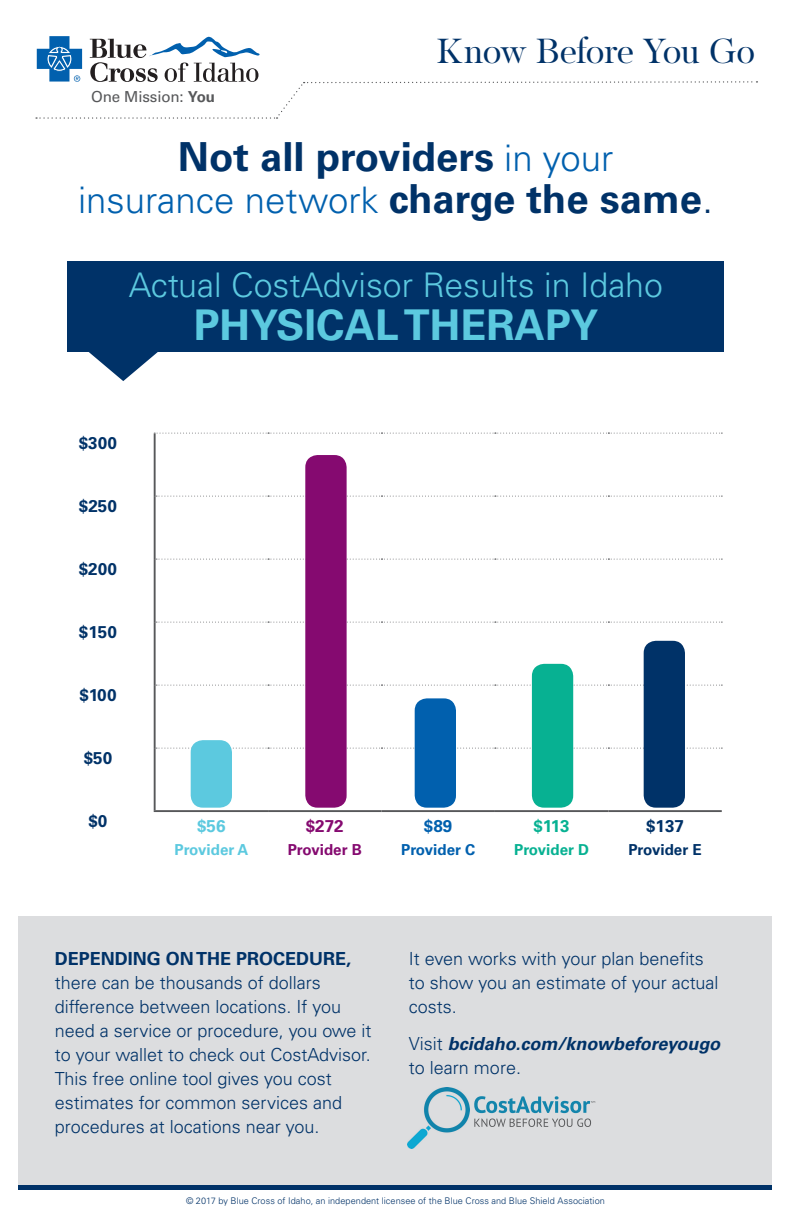
<style>
.page{position:relative;width:792px;height:1224px;background:#fff}
.page>*{position:absolute;margin:0;border:0;box-sizing:border-box;transform-origin:0 0}
.t1{font:700 42.4px "Univers LT Std";color:#5cc9df}
.t2{font:700 40px "Univers LT Std";color:#003268}
.t3{font:300 36.6px "Univers LT Std";color:#0160ae}
.t4{font:36px "PF Regal Display Pro";letter-spacing:-.03em;color:#003268}
.t5{font:300 33.9px "Univers LT Std";color:#5cc9df}
.t6{font:300 18px/24px "Univers LT Std";color:#003268}
.t7{font:italic 700 18px/24px "Univers LT Std";color:#003268}
.t8{font:700 18px "Univers LT Std";color:#003268}
.t9{font:700 17px "Univers LT Std";color:#003268}
.t10{font:700 17px "Univers LT Std";color:#850a70}
.t11{font:700 17px "Univers LT Std";color:#07b192}
.t12{font:700 17px "Univers LT Std";color:#5cc9df}
.t13{font:700 17px "Univers LT Std";color:#0160ae}
.t14{font:15.1px "Univers LT Std";letter-spacing:-.01em;color:#57585a}
.t15{font:700 15.1px "Univers LT Std";color:#5cc9df}
.t16{font:700 15.1px "Univers LT Std";color:#850a70}
.t17{font:700 15.1px "Univers LT Std";color:#0160ae}
.t18{font:700 15.1px "Univers LT Std";color:#07b192}
.t19{font:700 15.1px "Univers LT Std";color:#003268}
.t20{font:300 9.2px "Univers LT Std";letter-spacing:.005em;color:#003268}
.s1{font-weight:700}
.s2{font-weight:300;font-size:36.6px;color:#0160ae}
.s3{font-weight:700;font-size:40px;color:#003268}
.s4{font-size:40px;color:#003268}
.s5{font-weight:300;font-style:normal}
</style>
<div class="page">
<div style="left:19px;top:1185px;width:753px;height:5px;background:#003268"></div>
<svg style="left:35px;top:36px;width:722px;height:83px"></svg>
<div style="left:19px;top:916px;width:753px;height:269px;background:#dcdddf"></div>
<svg style="left:474px;top:1119px;width:117px;height:8px"></svg>
<svg style="left:474px;top:1096px;width:121px;height:17px"></svg>
<img style="left:408px;top:1087px;width:61px;height:62px">
<svg style="left:154px;top:433px;width:568px;height:1px"></svg>
<svg style="left:156px;top:496px;width:566px;height:1px"></svg>
<svg style="left:156px;top:559px;width:566px;height:1px"></svg>
<svg style="left:156px;top:622px;width:566px;height:1px"></svg>
<svg style="left:156px;top:685px;width:566px;height:1px"></svg>
<svg style="left:156px;top:748px;width:566px;height:1px"></svg>
<hr style="left:154px;top:434px;width:2px;height:62px;background:#57585a">
<hr style="left:154px;top:496px;width:2px;height:63px;background:#57585a">
<hr style="left:154px;top:559px;width:2px;height:63px;background:#57585a">
<hr style="left:154px;top:622px;width:2px;height:63px;background:#57585a">
<hr style="left:154px;top:685px;width:2px;height:63px;background:#57585a">
<hr style="left:154px;top:748px;width:2px;height:62px;background:#57585a">
<hr style="left:154px;top:810px;width:114px;height:2px;background:#57585a">
<hr style="left:268px;top:810px;width:114px;height:2px;background:#57585a">
<hr style="left:382px;top:810px;width:113px;height:2px;background:#57585a">
<hr style="left:495px;top:810px;width:113px;height:2px;background:#57585a">
<hr style="left:608px;top:810px;width:114px;height:2px;background:#57585a">
<div style="left:191px;top:740px;width:41px;height:68px;background:#5cc9df;border-radius:12px"></div>
<div style="left:305px;top:455px;width:42px;height:353px;background:#850a70;border-radius:12px"></div>
<div style="left:415px;top:698px;width:41px;height:110px;background:#0160ae;border-radius:12px"></div>
<div style="left:532px;top:664px;width:41px;height:144px;background:#07b192;border-radius:12px"></div>
<div style="left:644px;top:641px;width:41px;height:167px;background:#003268;border-radius:12px"></div>
<svg style="left:89px;top:352px;width:69px;height:29px"></svg>
<div style="left:68px;top:261px;width:656px;height:91px;background:#003268"></div>
<p class="t14" style="left:91px;top:87px;width:125px">One Mission: <span class="s1">You</span></p>
<h3 class="t4" style="left:436px;top:31px;width:320px">Know Before You Go</h3>
<h2 class="t2" style="left:178px;top:133px;width:437px">Not all providers <span class="s2">in your</span></h2>
<h3 class="t3" style="left:78px;top:178px;width:637px">insurance network <span class="s3">charge the same</span><span class="s4">.</span></h3>
<h3 class="t5" style="left:129px;top:265px;width:536px">Actual CostAdvisor Results in Idaho</h3>
<h1 class="t1" style="left:194px;top:300px;width:406px">PHYSICAL THERAPY</h1>
<p class="t9" style="left:79px;top:433px;width:40px">$300</p>
<p class="t9" style="left:79px;top:496px;width:39px">$250</p>
<p class="t9" style="left:79px;top:559px;width:40px">$200</p>
<p class="t9" style="left:79px;top:622px;width:39px">$150</p>
<p class="t9" style="left:79px;top:685px;width:39px">$100</p>
<p class="t9" style="left:84px;top:748px;width:30px">$50</p>
<p class="t9" style="left:88px;top:811px;width:20px">$0</p>
<p class="t12" style="left:197px;top:816px;width:30px">$56</p>
<p class="t10" style="left:306px;top:816px;width:39px">$272</p>
<p class="t13" style="left:424px;top:816px;width:30px">$89</p>
<p class="t11" style="left:533px;top:816px;width:38px">$113</p>
<p class="t9" style="left:646px;top:816px;width:39px">$137</p>
<p class="t15" style="left:174px;top:841px;width:75px">Provider A</p>
<p class="t16" style="left:288px;top:841px;width:76px">Provider B</p>
<p class="t17" style="left:401px;top:841px;width:76px">Provider C</p>
<p class="t18" style="left:514px;top:841px;width:77px">Provider D</p>
<p class="t19" style="left:628px;top:841px;width:75px">Provider E</p>
<p class="t8" style="left:55px;top:948px;width:298px">DEPENDING ON THE PROCEDURE,</p>
<p class="t6" style="left:55px;top:970px;width:318px">there can be thousands of dollars difference between locations. If you need a service or procedure, you owe it to your wallet to check out CostAdvisor.<br>This free online tool gives you cost estimates for common services and procedures at locations near you.</p>
<p class="t6" style="left:409px;top:946px;width:311px">It even works with your plan benefits to show you an estimate of your actual costs.</p>
<p class="t7" style="left:409px;top:1032px;width:313px"><span class="s5">Visit</span> bcidaho.com/knowbeforeyougo <span class="s5">to learn more.</span></p>
<p class="t20" style="left:186px;top:1195px;width:420px">© 2017 by Blue Cross of Idaho, an independent licensee of the Blue Cross and Blue Shield Association</p>
</div>
